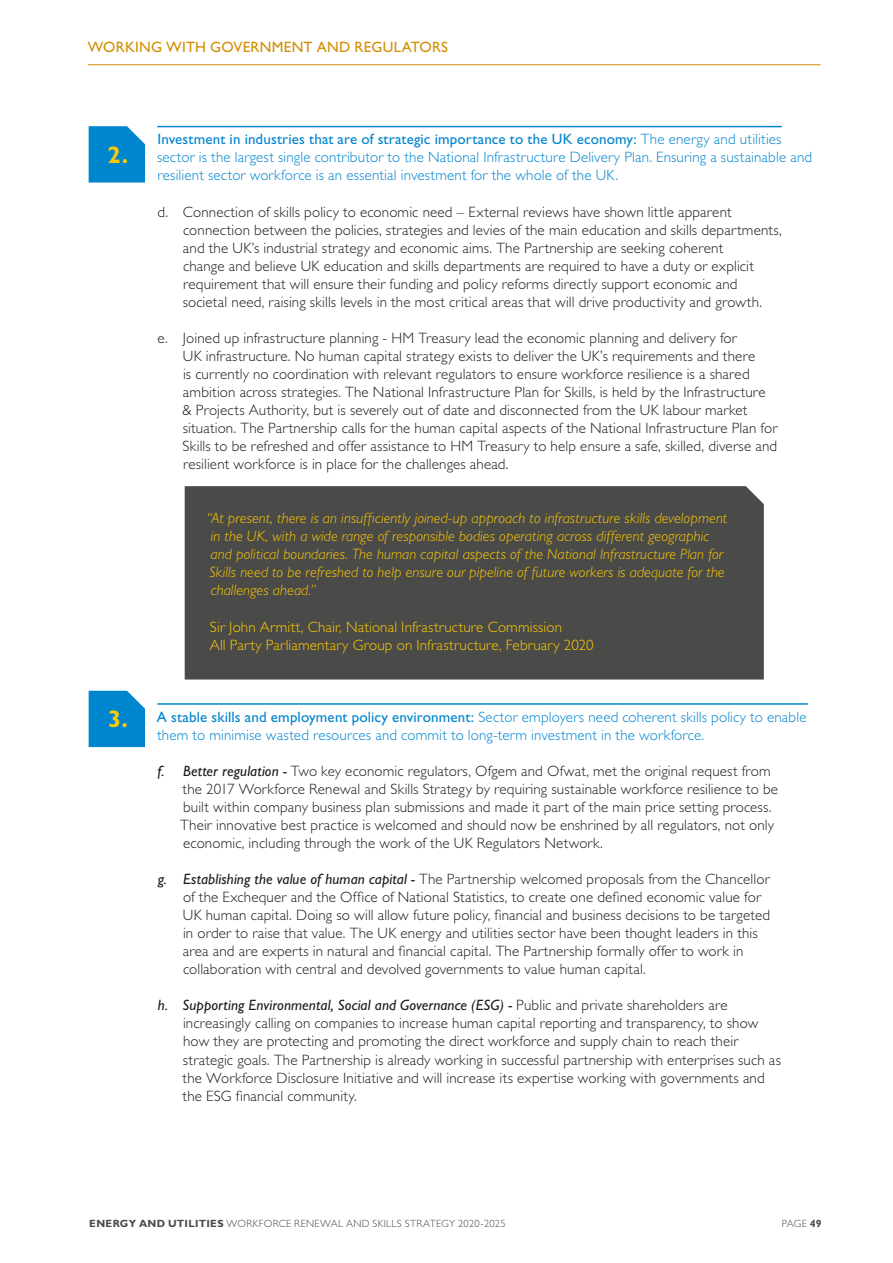
<style>
.page{position:relative;width:893px;height:1263px;background:#fff}
.page>*{position:absolute;margin:0;border:0;box-sizing:border-box;transform-origin:0 0}
.t1{font:700 24px "Gill Sans Std";color:#ffcb00}
.t2{font:300 15px/18px "Gill Sans Std";letter-spacing:.01em;color:#1d1d1d}
.t3{font:300 15px/18px "Gill Sans Std";letter-spacing:.01em;color:#0085cf}
.t4{font:italic 300 15px/18px "Gill Sans Std";letter-spacing:.005em;color:#ffcb00}
.t5{font:300 15px/18px "Gill Sans Std";letter-spacing:.015em;color:#ffcb00}
.t6{font:15px "Gill Sans Std";letter-spacing:.015em;color:#d28e00}
.t7{font:300 10.5px "Gill Sans Std";letter-spacing:.03em;color:#4a4a49}
.s1{font-weight:400}
.s2{font-weight:400;font-style:italic}
.s3{font-weight:700}
</style>
<div class="page">
<hr style="left:157px;top:126px;width:625px;height:1px;background:#0085cf">
<hr style="left:157px;top:703px;width:651px;height:2px;background:#0085cf">
<svg style="left:89px;top:126px;width:56px;height:57px;background:#0f8cd1"></svg>
<hr style="left:88px;top:64px;width:733px;height:1px;background:#d28e00">
<div style="left:185px;top:486px;width:579px;height:193px;background:#4a4a49"></div>
<div style="left:89px;top:691px;width:56px;height:56px;background:#0085cf"></div>
<p class="t6" style="left:88px;top:38px;width:362px">WORKING WITH GOVERNMENT AND REGULATORS</p>
<h1 class="t1" style="left:108px;top:140px;width:22px">2.</h1>
<h1 class="t1" style="left:108px;top:705px;width:21px">3.</h1>
<p class="t3" style="left:157px;top:130px;width:656px"><span class="s1">Investment in industries that are of strategic importance to the UK economy:</span> The energy and utilities sector is the largest single contributor to the National Infrastructure Delivery Plan. Ensuring a sustainable and resilient sector workforce is an essential investment for the whole of the UK.</p>
<p class="t2" style="left:183px;top:203px;width:601px;text-indent:-25px">d. Connection of skills policy to economic need – External reviews have shown little apparent connection between the policies, strategies and levies of the main education and skills departments, and the UK’s industrial strategy and economic aims. The Partnership are seeking coherent<br>change and believe UK education and skills departments are required to have a duty or explicit requirement that will ensure their funding and policy reforms directly support economic and societal need, raising skills levels in the most critical areas that will drive productivity and growth.</p>
<p class="t2" style="left:183px;top:329px;width:596px;text-indent:-25px">e. Joined up infrastructure planning - HM Treasury lead the economic planning and delivery for<br>UK infrastructure. No human capital strategy exists to deliver the UK’s requirements and there<br>is currently no coordination with relevant regulators to ensure workforce resilience is a shared ambition across strategies. The National Infrastructure Plan for Skills, is held by the Infrastructure &amp; Projects Authority, but is severely out of date and disconnected from the UK labour market situation. The Partnership calls for the human capital aspects of the National Infrastructure Plan for Skills to be refreshed and offer assistance to HM Treasury to help ensure a safe, skilled, diverse and resilient workforce is in place for the challenges ahead.</p>
<p class="t4" style="left:206px;top:509px;width:522px">“At present, there is an insufficiently joined-up approach to infrastructure skills development in the UK, with a wide range of responsible bodies operating across different geographic and political boundaries. The human capital aspects of the National Infrastructure Plan for Skills need to be refreshed to help ensure our pipeline of future workers is adequate for the challenges ahead.”</p>
<p class="t5" style="left:210px;top:618px;width:386px">Sir John Armitt, Chair, National Infrastructure Commission<br>All Party Parliamentary Group on Infrastructure, February 2020</p>
<p class="t3" style="left:157px;top:708px;width:651px"><span class="s1">A stable skills and employment policy environment:</span> Sector employers need coherent skills policy to enable them to minimise wasted resources and commit to long-term investment in the workforce.</p>
<p class="t2" style="left:180px;top:762px;width:599px;text-indent:-23px"><span class="s2">f. Better regulation -</span> Two key economic regulators, Ofgem and Ofwat, met the original request from the 2017 Workforce Renewal and Skills Strategy by requiring sustainable workforce resilience to be built within company business plan submissions and made it part of the main price setting process.<br>Their innovative best practice is welcomed and should now be enshrined by all regulators, not only economic, including through the work of the UK Regulators Network.</p>
<p class="t2" style="left:183px;top:870px;width:589px;text-indent:-25px"><span class="s2">g. Establishing the value of human capital -</span> The Partnership welcomed proposals from the Chancellor of the Exchequer and the Office of National Statistics, to create one defined economic value for UK human capital. Doing so will allow future policy, financial and business decisions to be targeted in order to raise that value. The UK energy and utilities sector have been thought leaders in this area and are experts in natural and financial capital. The Partnership formally offer to work in collaboration with central and devolved governments to value human capital.</p>
<p class="t2" style="left:183px;top:996px;width:600px;text-indent:-25px"><span class="s2">h. Supporting Environmental, Social and Governance (ESG) -</span> Public and private shareholders are increasingly calling on companies to increase human capital reporting and transparency, to show how they are protecting and promoting the direct workforce and supply chain to reach their strategic goals. The Partnership is already working in successful partnership with enterprises such as the Workforce Disclosure Initiative and will increase its expertise working with governments and the ESG financial community.</p>
<p class="t7" style="left:89px;top:1217px;width:418px"><span class="s3">ENERGY AND UTILITIES</span> WORKFORCE RENEWAL AND SKILLS STRATEGY 2020-2025</p>
<p class="t7" style="left:782px;top:1217px;width:41px">PAGE <span class="s3">49</span></p>
</div>
